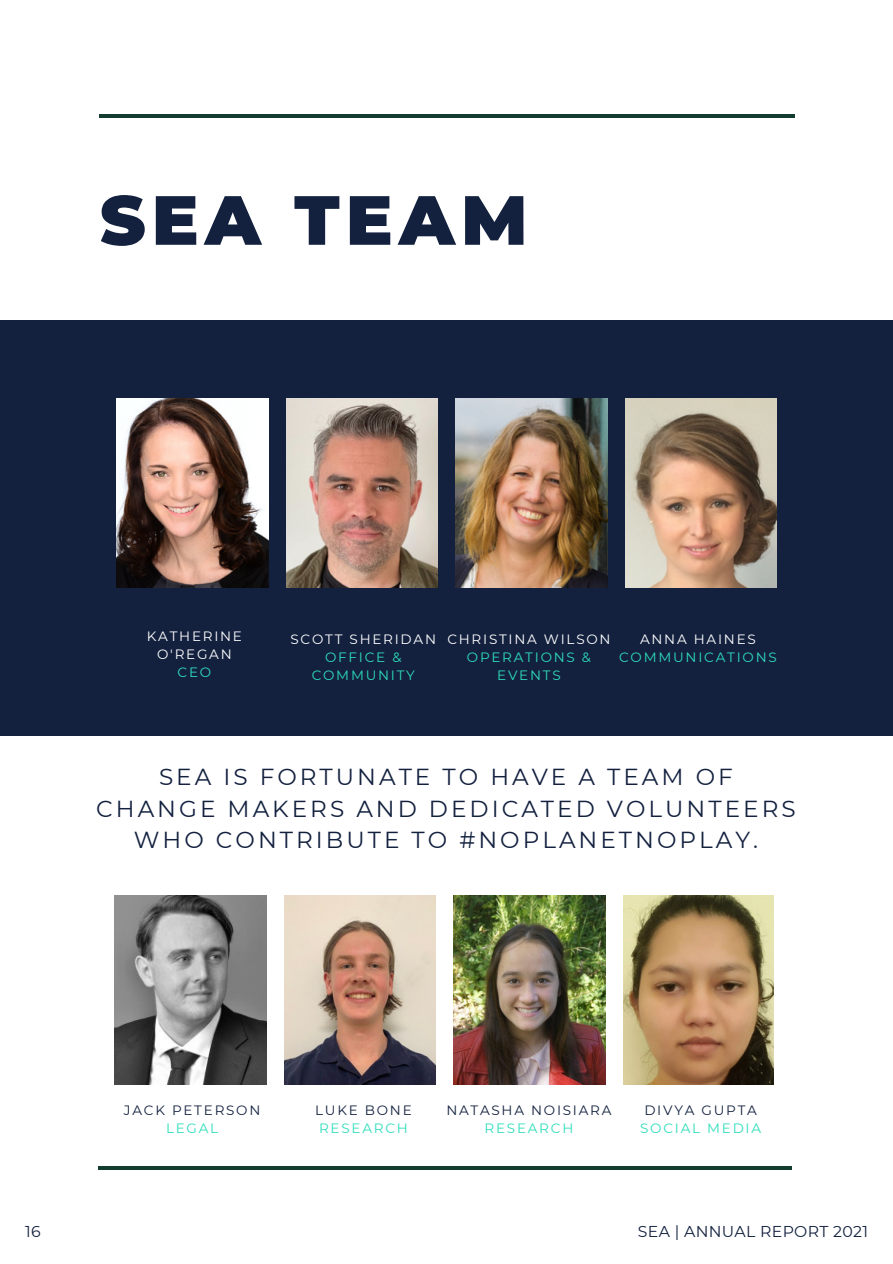
<style>
.page{position:relative;width:893px;height:1264px;background:#fff}
.page>*{position:absolute;margin:0;border:0;box-sizing:border-box;transform-origin:0 0}
.t1{font:900 69.45px "Montserrat";letter-spacing:.09em;color:#13213f}
.t2{font:23.1px/31.5px "Montserrat";letter-spacing:.13em;color:#13213f;text-align:center}
.t3{font:15.75px "Montserrat";letter-spacing:.02em;color:#13213f}
.t4{font:13.5px/18px "Montserrat";letter-spacing:.13em;color:#2fddbb;text-align:center}
.t5{font:13.5px/18px "Montserrat";letter-spacing:.13em;color:#fff;text-align:center}
.t6{font:13.5px "Montserrat";letter-spacing:.13em;color:#13213f}
</style>
<div class="page">
<hr style="left:99px;top:114px;width:695px;height:3px;background:#133d31">
<hr style="left:98px;top:1166px;width:694px;height:3px;background:#133d31">
<div style="left:0;top:321px;width:892px;height:414px;background:#13213f"></div>
<img style="left:117px;top:398px;width:152px;height:189px">
<img style="left:287px;top:398px;width:150px;height:189px">
<img style="left:455px;top:398px;width:152px;height:189px">
<img style="left:625px;top:398px;width:151px;height:189px">
<img style="left:453px;top:895px;width:152px;height:189px">
<img style="left:623px;top:895px;width:150px;height:189px">
<img style="left:284px;top:895px;width:151px;height:189px">
<img style="left:115px;top:895px;width:151px;height:189px">
<h1 class="t1" style="left:100px;top:177px;width:429px">SEA TEAM</h1>
<p class="t5" style="left:147px;top:627px;width:97px">KATHERINE<br>O'REGAN</p>
<p class="t4" style="left:178px;top:663px;width:35px">CEO</p>
<p class="t5" style="left:290px;top:629px;width:147px">SCOTT SHERIDAN</p>
<p class="t4" style="left:312px;top:647px;width:105px">OFFICE &amp;<br>COMMUNITY</p>
<p class="t5" style="left:447px;top:629px;width:165px">CHRISTINA WILSON</p>
<p class="t4" style="left:467px;top:647px;width:126px">OPERATIONS &amp;<br>EVENTS</p>
<p class="t5" style="left:640px;top:629px;width:117px">ANNA HAINES</p>
<p class="t4" style="left:619px;top:647px;width:159px">COMMUNICATIONS</p>
<p class="t2" style="left:96px;top:761px;width:701px">SEA IS FORTUNATE TO HAVE A TEAM OF<br>CHANGE MAKERS AND DEDICATED VOLUNTEERS<br>WHO CONTRIBUTE TO #NOPLANETNOPLAY.</p>
<p class="t6" style="left:124px;top:1101px;width:138px">JACK PETERSON</p>
<p class="t4" style="left:166px;top:1118px;width:54px">LEGAL</p>
<p class="t6" style="left:315px;top:1101px;width:98px">LUKE BONE</p>
<p class="t4" style="left:319px;top:1118px;width:90px">RESEARCH</p>
<p class="t6" style="left:446px;top:1101px;width:167px">NATASHA NOISIARA</p>
<p class="t4" style="left:484px;top:1118px;width:90px">RESEARCH</p>
<p class="t6" style="left:644px;top:1101px;width:114px">DIVYA GUPTA</p>
<p class="t4" style="left:640px;top:1118px;width:122px">SOCIAL MEDIA</p>
<p class="t3" style="left:25px;top:1221px;width:17px">16</p>
<p class="t3" style="left:638px;top:1221px;width:232px">SEA | ANNUAL REPORT 2021</p>
</div>
